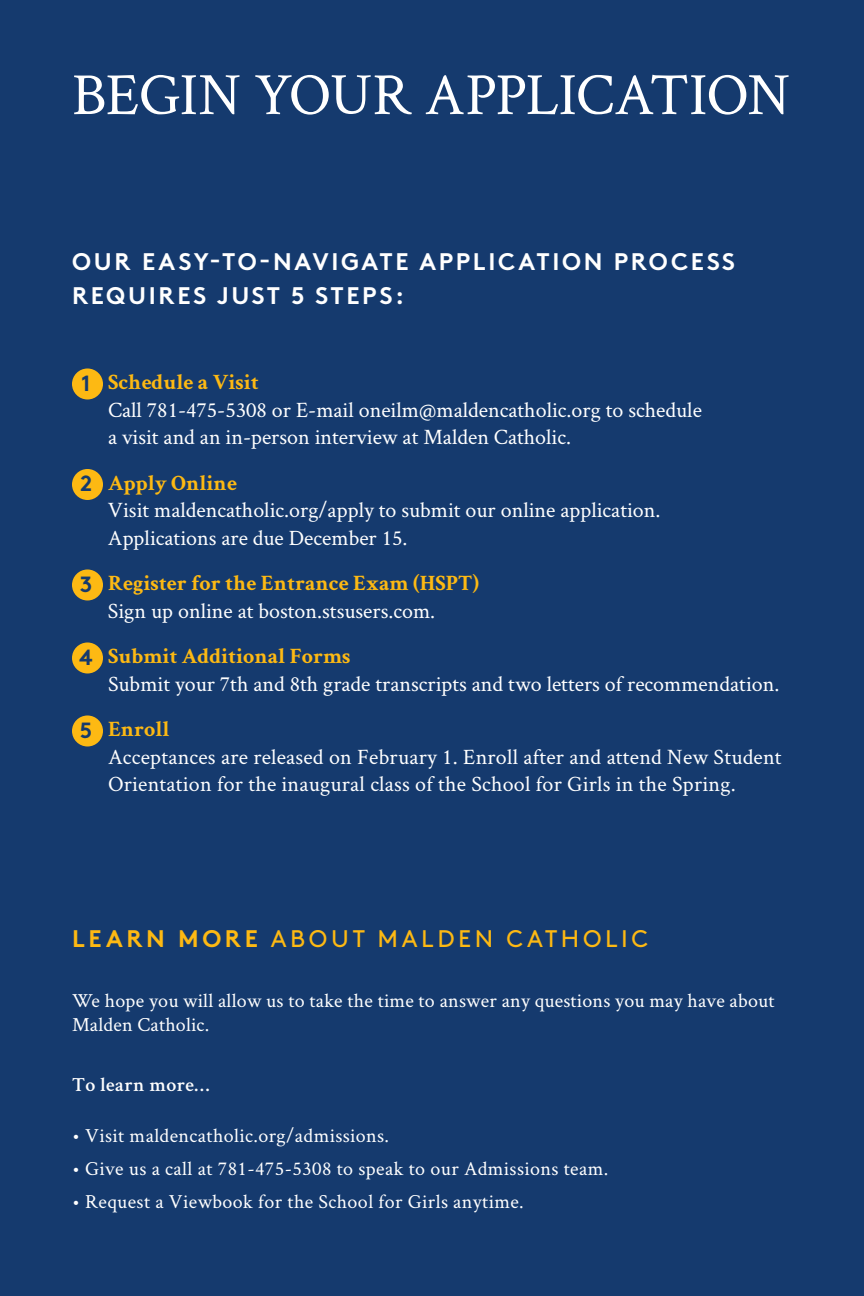
<style>
.page{position:relative;width:864px;height:1296px;background:#153a6e}
.page>*{position:absolute;margin:0;border:0;box-sizing:border-box;transform-origin:0 0}
.t1{font:60px "Crimson Text";letter-spacing:-.02em;color:#fff}
.t2{font:700 24px/34px "Brown Std";letter-spacing:.11em;color:#fff}
.t3{font:24px "Brown Std";letter-spacing:.15em;color:#fdb913}
.t4{font:22px/27.6px "Crimson Text";color:#fff}
.t5{font:20px/24px "Crimson Text";letter-spacing:.02em;color:#fff}
.t6{font:600 20px "Crimson Text";letter-spacing:.02em;color:#fff}
.s1{font-family:"Brown Std";font-weight:700;color:#153a6e}
.s2{font-weight:700;color:#fdb913}
.s3{font-weight:700}
</style>
<div class="page">
<div style="left:72px;top:368px;width:31px;height:32px;background:#fdb913;border-radius:50%"></div>
<div style="left:72px;top:469px;width:31px;height:31px;background:#fdb913;border-radius:50%"></div>
<div style="left:72px;top:569px;width:31px;height:31px;background:#fdb913;border-radius:50%"></div>
<div style="left:72px;top:642px;width:31px;height:32px;background:#fdb913;border-radius:50%"></div>
<div style="left:72px;top:715px;width:31px;height:31px;background:#fdb913;border-radius:50%"></div>
<h1 class="t1" style="left:72px;top:54px;width:720px">BEGIN YOUR APPLICATION</h1>
<p class="t2" style="left:72px;top:244px;width:665px">OUR EASY-TO-NAVIGATE APPLICATION PROCESS<br>REQUIRES JUST 5 STEPS:</p>
<p class="t4" style="left:108px;top:368px;width:595px;text-indent:-27px"><span class="s1">1</span> <span class="s2">Schedule a Visit<br></span>Call 781-475-5308 or E-mail oneilm@maldencatholic.org to schedule a visit and an in-person interview at Malden Catholic.</p>
<p class="t4" style="left:108px;top:468px;width:554px;text-indent:-28px"><span class="s1">2</span> <span class="s2">Apply Online<br></span>Visit maldencatholic.org/apply to submit our online application.<br>Applications are due December 15.</p>
<p class="t4" style="left:108px;top:569px;width:373px;text-indent:-28px"><span class="s1">3</span> <span class="s2">Register for the Entrance Exam (HSPT)<br></span>Sign up online at boston.stsusers.com.</p>
<p class="t4" style="left:108px;top:642px;width:673px;text-indent:-29px"><span class="s1">4</span> <span class="s2">Submit Additional Forms<br></span>Submit your 7th and 8th grade transcripts and two letters of recommendation.</p>
<p class="t4" style="left:108px;top:715px;width:675px;text-indent:-28px"><span class="s1">5</span> <span class="s2">Enroll<br></span>Acceptances are released on February 1. Enroll after and attend New Student<br>Orientation for the inaugural class of the School for Girls in the Spring.</p>
<p class="t3" style="left:72px;top:924px;width:577px"><span class="s3">LEARN MORE</span> ABOUT MALDEN CATHOLIC</p>
<p class="t5" style="left:72px;top:988px;width:704px">We hope you will allow us to take the time to answer any questions you may have about<br>Malden Catholic.</p>
<p class="t6" style="left:72px;top:1070px;width:139px">To learn more…</p>
<p class="t5" style="left:72px;top:1123px;width:319px">• Visit maldencatholic.org/admissions.</p>
<p class="t5" style="left:72px;top:1156px;width:538px">• Give us a call at 781-475-5308 to speak to our Admissions team.</p>
<p class="t5" style="left:72px;top:1189px;width:453px">• Request a Viewbook for the School for Girls anytime.</p>
</div>
